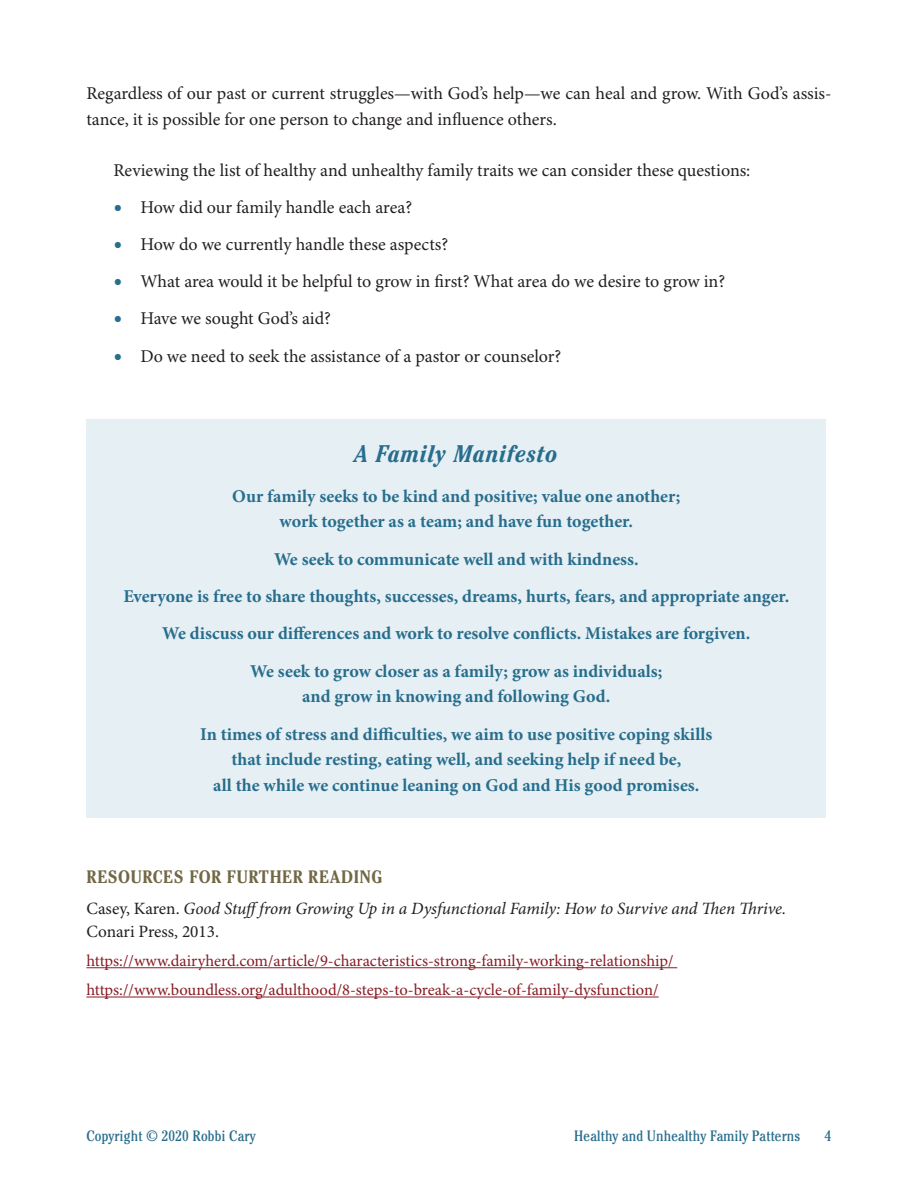
<style>
.page{position:relative;width:918px;height:1188px;background:#fff}
.page>*{position:absolute;margin:0;border:0;box-sizing:border-box;transform-origin:0 0}
.chapter_sub-title{font:italic 700 condensed 24px "Cheltenham";letter-spacing:.03em;color:#276d8c}
.extract1{font:700 18px/25.5px "Minion Pro";color:#276d8c;text-align:center}
.text_OG{font:18px/25.5px "Minion Pro";color:#231f20}
.List_Paragraph1{font:18px "Minion Pro";letter-spacing:-.005em;color:#231f20}
.Heading_1{font:700 condensed 18px "Cheltenham";letter-spacing:.03em;color:#716846}
.text_OG-2{font:italic 17.25px/22.5px "Minion Pro";letter-spacing:-.01em;color:#231f20}
.text_OG-3{font:16.5px "Minion Pro";color:#871b24}
.t1{font:condensed 15px "Cheltenham";letter-spacing:.01em;color:#276d8c}
.s1{font-weight:700;font-size:22.5px;color:#276d8c}
.s2{font-style:normal}
</style>
<div class="page">
<hr style="left:86px;top:967px;width:591px;height:1px;background:#871b24">
<hr style="left:86px;top:997px;width:573px;height:1px;background:#871b24">
<div style="left:86px;top:419px;width:740px;height:399px;background:#e5eff4"></div>
<p class="text_OG" style="left:86px;top:82px;width:747px">Regardless of our past or current struggles—with God’s help—we can heal and grow. With God’s assis&shy;tance, it is possible for one person to change and influence others.</p>
<p class="text_OG" style="left:113px;top:158px;width:639px">Reviewing the list of healthy and unhealthy family traits we can consider these questions:</p>
<p class="List_Paragraph1" style="left:113px;top:197px;width:300px"><span class="s1">•</span> How did our family handle each area?</p>
<p class="List_Paragraph1" style="left:113px;top:234px;width:336px"><span class="s1">•</span> How do we currently handle these aspects?</p>
<p class="List_Paragraph1" style="left:113px;top:271px;width:613px"><span class="s1">•</span> What area would it be helpful to grow in first? What area do we desire to grow in?</p>
<p class="List_Paragraph1" style="left:113px;top:308px;width:219px"><span class="s1">•</span> Have we sought God’s aid?</p>
<p class="List_Paragraph1" style="left:113px;top:345px;width:449px"><span class="s1">•</span> Do we need to seek the assistance of a pastor or counselor?</p>
<p class="chapter_sub-title" style="left:355px;top:440px;width:205px">A Family Manifesto</p>
<p class="extract1" style="left:232px;top:483px;width:450px">Our family seeks to be kind and positive; value one another; work together as a team; and have fun together.</p>
<p class="extract1" style="left:274px;top:546px;width:366px">We seek to communicate well and with kindness.</p>
<p class="extract1" style="left:123px;top:583px;width:667px">Everyone is free to share thoughts, successes, dreams, hurts, fears, and appropriate anger.</p>
<p class="extract1" style="left:162px;top:621px;width:590px">We discuss our differences and work to resolve conflicts. Mistakes are forgiven.</p>
<p class="extract1" style="left:250px;top:658px;width:414px">We seek to grow closer as a family; grow as individuals; and grow in knowing and following God.</p>
<p class="extract1" style="left:200px;top:721px;width:514px">In times of stress and difficulties, we aim to use positive coping skills that include resting, eating well, and seeking help if need be,<br>all the while we continue leaning on God and His good promises.</p>
<p class="Heading_1" style="left:86px;top:866px;width:298px">RESOURCES FOR FURTHER READING</p>
<p class="text_OG-2" style="left:86px;top:898px;width:701px"><span class="s2">Casey, Karen.</span> Good Stufffrom Growing Up in a Dysfunctional Family: How to Survive and Then Thrive.<br><span class="s2">Conari Press, 2013.</span></p>
<p class="text_OG-3" style="left:86px;top:951px;width:589px">https://www.dairyherd.com/article/9-characteristics-strong-family-working-relationship/</p>
<p class="text_OG-3" style="left:86px;top:980px;width:574px">https://www.boundless.org/adulthood/8-steps-to-break-a-cycle-of-family-dysfunction/</p>
<p class="t1" style="left:86px;top:1127px;width:171px">Copyright © 2020 Robbi Cary</p>
<p class="t1" style="left:574px;top:1127px;width:228px">Healthy and Unhealthy Family Patterns</p>
<p class="t1" style="left:825px;top:1127px;width:8px">4</p>
</div>
